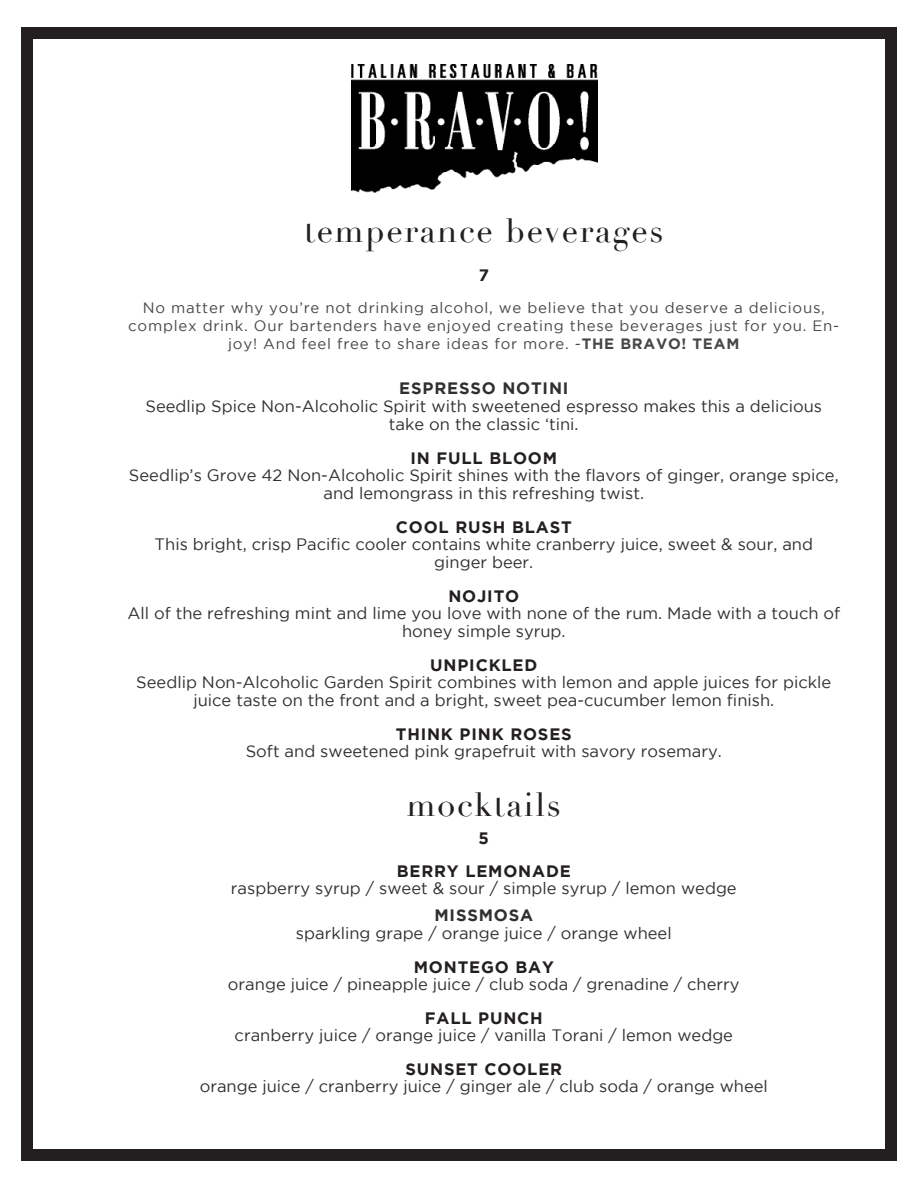
<style>
.page{position:relative;width:918px;height:1188px;background:#fff}
.page>*{position:absolute;margin:0;border:0;box-sizing:border-box;transform-origin:0 0}
.Menu_Item_and_Price{font:33px "Didot";letter-spacing:.05em;color:#231f20}
.Section_Header_Add-O{font:33px "Didot";letter-spacing:.05em;color:#231f20}
.Menu_Item_and_Price-2{font:16.5px/18px "Gotham";color:#312f30;text-align:center}
.Description_Styling{font:16.5px/18px "Gotham";color:#312f30;text-align:center}
.Menu_Item_and_Price-3{font:700 16.5px "Gotham";letter-spacing:.05em;color:#231f20}
.Menu_Item_and_Price-4{font:700 16.5px "Gotham";letter-spacing:.05em;color:#312f30}
.Description_Styling-2{font:700 16.5px "Gotham";letter-spacing:.05em;color:#312f30}
.Add_on_Block_Header{font:700 16.5px "Gotham";color:#231f20}
.Menu_Item_and_Price-5{font:15px/18px "Gotham";letter-spacing:.05em;color:#464748;text-align:center}
.s1{font-weight:700}
</style>
<div class="page">
<div style="left:21px;top:27px;width:876px;height:1134px;border:12px solid #231f20"></div>
<img style="left:351px;top:65px;width:246px;height:127px">
<p class="Menu_Item_and_Price" style="left:304px;top:210px;width:361px">temperance beverages</p>
<p class="Add_on_Block_Header" style="left:479px;top:266px;width:12px">7</p>
<p class="Menu_Item_and_Price-5" style="left:128px;top:298px;width:713px">No matter why you’re not drinking alcohol, we believe that you deserve a delicious, complex drink. Our bartenders have enjoyed creating these beverages just for you. En&shy;joy! And feel free to share ideas for more. -<span class="s1">THE BRAVO! TEAM</span></p>
<p class="Menu_Item_and_Price-4" style="left:399px;top:378px;width:171px">ESPRESSO NOTINI</p>
<p class="Menu_Item_and_Price-2" style="left:146px;top:397px;width:678px">Seedlip Spice Non-Alcoholic Spirit with sweetened espresso makes this a delicious take on the classic ‘tini.</p>
<p class="Menu_Item_and_Price-3" style="left:411px;top:449px;width:148px">IN FULL BLOOM</p>
<p class="Menu_Item_and_Price-2" style="left:129px;top:466px;width:711px">Seedlip’s Grove 42 Non-Alcoholic Spirit shines with the flavors of ginger, orange spice, and lemongrass in this refreshing twist.</p>
<p class="Menu_Item_and_Price-3" style="left:396px;top:518px;width:177px">COOL RUSH BLAST</p>
<p class="Description_Styling" style="left:155px;top:535px;width:660px">This bright, crisp Pacific cooler contains white cranberry juice, sweet &amp; sour, and ginger beer.</p>
<p class="Menu_Item_and_Price-3" style="left:448px;top:587px;width:72px">NOJITO</p>
<p class="Menu_Item_and_Price-2" style="left:127px;top:604px;width:714px">All of the refreshing mint and lime you love with none of the rum. Made with a touch of honey simple syrup.</p>
<p class="Menu_Item_and_Price-3" style="left:430px;top:656px;width:109px">UNPICKLED</p>
<p class="Description_Styling" style="left:136px;top:673px;width:697px">Seedlip Non-Alcoholic Garden Spirit combines with lemon and apple juices for pickle juice taste on the front and a bright, sweet pea-cucumber lemon finish.</p>
<p class="Menu_Item_and_Price-3" style="left:396px;top:725px;width:177px">THINK PINK ROSES</p>
<p class="Description_Styling" style="left:246px;top:742px;width:478px">Soft and sweetened pink grapefruit with savory rosemary.</p>
<p class="Section_Header_Add-O" style="left:407px;top:785px;width:155px">mocktails</p>
<p class="Menu_Item_and_Price-3" style="left:479px;top:829px;width:12px">5</p>
<p class="Menu_Item_and_Price-3" style="left:397px;top:862px;width:175px">BERRY LEMONADE</p>
<p class="Description_Styling" style="left:231px;top:879px;width:507px">raspberry syrup / sweet &amp; sour / simple syrup / lemon wedge</p>
<p class="Description_Styling-2" style="left:434px;top:905px;width:100px">MISSMOSA</p>
<p class="Description_Styling" style="left:296px;top:924px;width:377px">sparkling grape / orange juice / orange wheel</p>
<p class="Menu_Item_and_Price-3" style="left:414px;top:958px;width:142px">MONTEGO BAY</p>
<p class="Menu_Item_and_Price-2" style="left:228px;top:975px;width:513px">orange juice / pineapple juice / club soda / grenadine / cherry</p>
<p class="Menu_Item_and_Price-3" style="left:425px;top:1009px;width:119px">FALL PUNCH</p>
<p class="Menu_Item_and_Price-2" style="left:235px;top:1026px;width:500px">cranberry juice / orange juice / vanilla Torani / lemon wedge</p>
<p class="Menu_Item_and_Price-3" style="left:406px;top:1060px;width:158px">SUNSET COOLER</p>
<p class="Menu_Item_and_Price-2" style="left:200px;top:1077px;width:570px">orange juice / cranberry juice / ginger ale / club soda / orange wheel</p>
</div>
